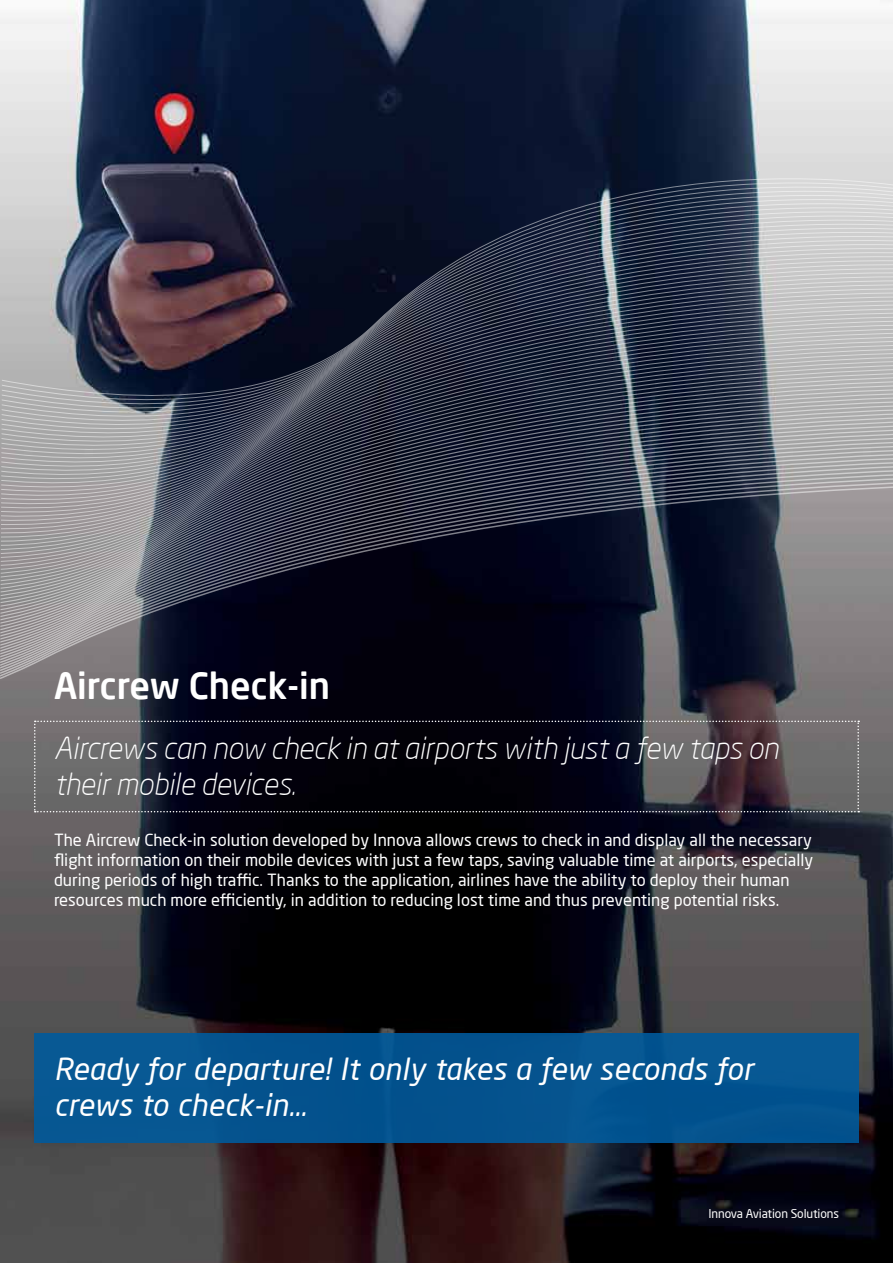
<style>
.page{position:relative;width:893px;height:1263px;background:#fff}
.page>*{position:absolute;margin:0;border:0;box-sizing:border-box;transform-origin:0 0}
.t1{font:500 36px "Neo Sans Pro";color:#fff}
.t2{font:italic 300 30px/36px "Neo Sans Pro";letter-spacing:-.01em;color:#fff}
.t3{font:italic 30px/36px "Neo Sans Pro";letter-spacing:.01em;color:#fff}
.t4{font:16.5px/19.8px "Neo Sans Pro";color:#fff}
.t5{font:12px "Neo Sans Pro";letter-spacing:-.01em;color:#fff}
</style>
<div class="page">
<img style="left:0;top:0;width:893px;height:1263px">
<svg style="left:34px;top:721px;width:825px;height:91px;background:#292730"></svg>
<div style="left:34px;top:1033px;width:825px;height:110px;background:#05538e"></div>
<svg style="left:0;top:142px;width:893px;height:362px;background:#4f5362"></svg>
<h1 class="t1" style="left:54px;top:663px;width:278px">Aircrew Check-in</h1>
<h2 class="t2" style="left:54px;top:729px;width:726px">Aircrews can now check in at airports with just a few taps on their mobile devices.</h2>
<p class="t4" style="left:54px;top:830px;width:761px">The Aircrew Check-in solution developed by Innova allows crews to check in and display all the necessary flight information on their mobile devices with just a few taps, saving valuable time at airports, especially during periods of high traffic. Thanks to the application, airlines have the ability to deploy their human resources much more efficiently, in addition to reducing lost time and thus preventing potential risks.</p>
<h2 class="t3" style="left:54px;top:1051px;width:701px">Ready for departure! It only takes a few seconds for crews to check-in…</h2>
<p class="t5" style="left:708px;top:1206px;width:132px">Innova Aviation Solutions</p>
</div>
